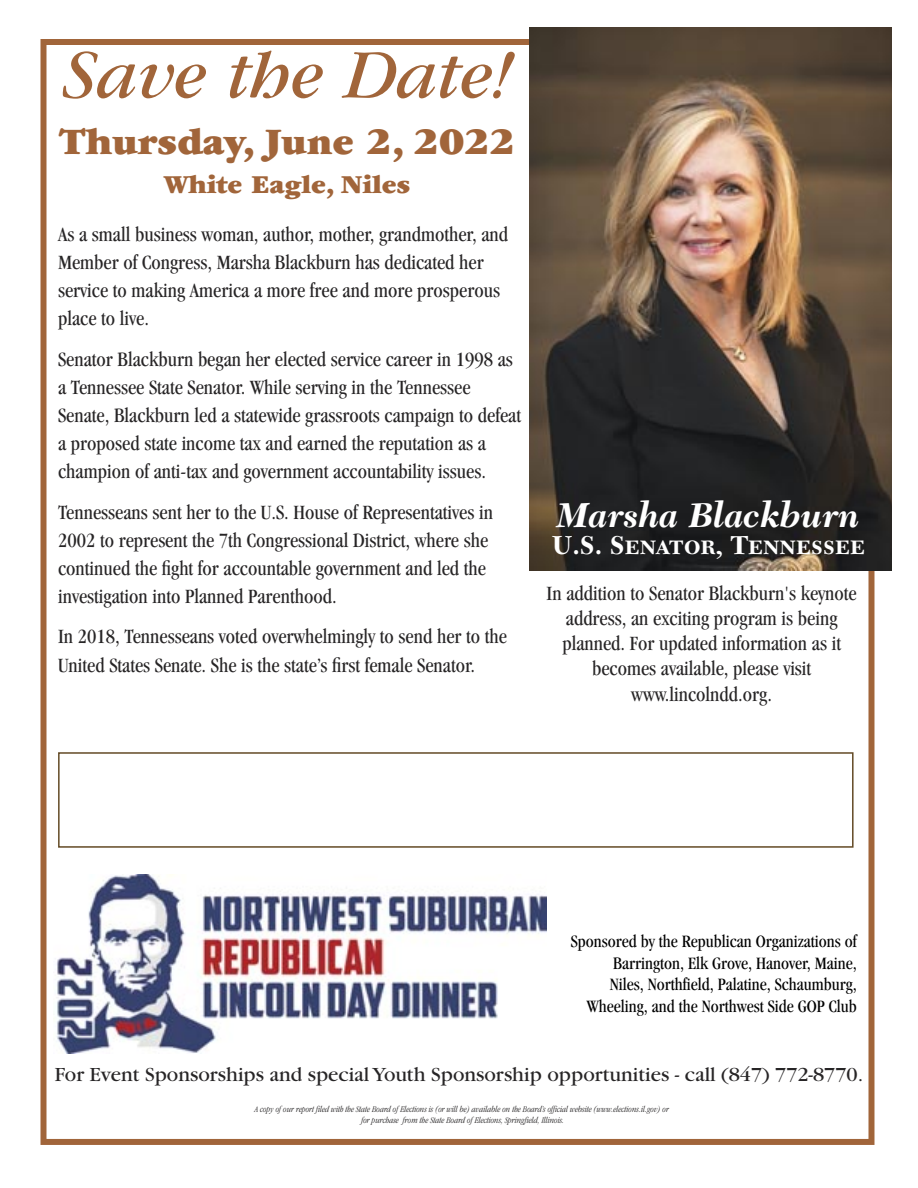
<style>
.page{position:relative;width:918px;height:1188px;background:#fff}
.page>*{position:absolute;margin:0;border:0;box-sizing:border-box;transform-origin:0 0}
.t1{font:italic 72px "Garamond";color:#a1653a}
.t2{font:900 39px "Garamond";color:#a1653a}
.t3{font:36px "New Caledonia Bold Italic Os F";color:#fff}
.t4{font:27px "New Caledonia Bold SC";color:#fff}
.t5{font:900 27px "Garamond";color:#a1653a}
.t6{font:condensed 21px/28.2px "Garamond";color:#272526}
.t7{font:21px "Garamond";color:#272526}
.t8{font:condensed 18px/21.6px "Garamond";color:#000;text-align:right}
.t9{font:italic 300 condensed 9px/10.8px "Garamond";color:#272526;text-align:center}
</style>
<div class="page">
<div style="left:40px;top:39px;width:834px;height:1106px;border:6px solid #a1653a"></div>
<img style="left:56px;top:875px;width:491px;height:179px">
<img style="left:529px;top:27px;width:363px;height:543px">
<div style="left:58px;top:752px;width:796px;height:96px;border:2px solid #634a25"></div>
<h1 class="t1" style="left:62px;top:51px;width:451px">Save the Date!</h1>
<h2 class="t2" style="left:59px;top:128px;width:457px">Thursday, June 2, 2022</h2>
<p class="t5" style="left:164px;top:174px;width:248px">White Eagle, Niles</p>
<p class="t6" style="left:58px;top:222px;width:452px">As a small business woman, author, mother, grandmother, and Member of Congress, Marsha Blackburn has dedicated her service to making America a more free and more prosperous place to live.</p>
<p class="t6" style="left:58px;top:347px;width:464px">Senator Blackburn began her elected service career in 1998 as a Tennessee State Senator. While serving in the Tennessee Senate, Blackburn led a statewide grassroots campaign to defeat a proposed state income tax and earned the reputation as a champion of anti-tax and government accountability issues.</p>
<p class="t6" style="left:58px;top:500px;width:436px">Tennesseans sent her to the U.S. House of Representatives in 2002 to represent the 7th Congressional District, where she continued the fight for accountable government and led the investigation into Planned Parenthood.</p>
<p class="t6" style="left:58px;top:624px;width:450px">In 2018, Tennesseans voted overwhelmingly to send her to the<br>United States Senate. She is the state’s first female Senator.</p>
<h3 class="t3" style="left:557px;top:500px;width:304px">Marsha Blackburn</h3>
<p class="t4" style="left:552px;top:534px;width:315px">U.S. Senator, Tennessee</p>
<p class="t6" style="left:547px;top:582px;width:312px;line-height:25.2px;text-align:center">In addition to Senator Blackburn's keynote address, an exciting program is being planned. For updated information as it becomes available, please visit www.lincolndd.org.</p>
<p class="t8" style="left:571px;top:932px;width:287px">Sponsored by the Republican Organizations of Barrington, Elk Grove, Hanover, Maine,<br>Niles, Northfield, Palatine, Schaumburg, Wheeling, and the Northwest Side GOP Club</p>
<p class="t7" style="left:55px;top:1067px;width:810px">For Event Sponsorships and special Youth Sponsorship opportunities - call (847) 772-8770.</p>
<p class="t9" style="left:255px;top:1104px;width:416px">A copy of our report filed with the State Board of Elections is (or will be) available on the Board’s official website (www.elections.il.gov) or for purchase from the State Board of Elections, Springfield, Illinois.</p>
</div>
